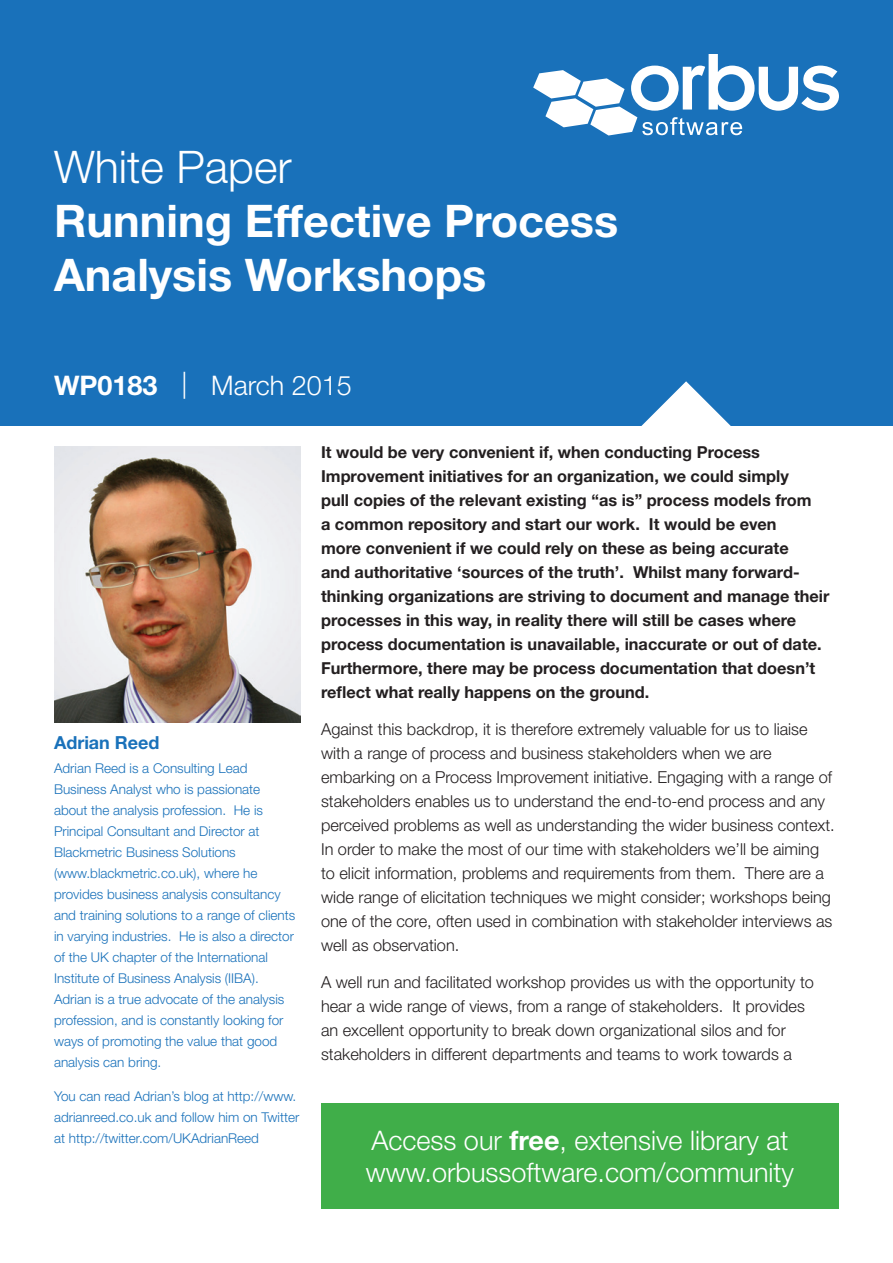
<style>
.page{position:relative;width:893px;height:1263px;background:#fff}
.page>*{position:absolute;margin:0;border:0;box-sizing:border-box;transform-origin:0 0}
.t1{font:700 45px/54px "Helvetica Neue LT Std";color:#fff}
.t2{font:300 45px "Helvetica Neue LT Std";color:#fff}
.t3{font:300 27px/32.4px "Helvetica Neue LT Std";color:#fff}
.t4{font:700 18px "Helvetica Neue LT Std";color:#1971ba}
.t5{font:300 16.5px/24px "Helvetica Neue LT Std";color:#231f20}
.t6{font:700 16.5px/24px "Helvetica Neue LT Std";color:#231f20}
.t7{font:300 13.5px/21px "Helvetica Neue LT Std";color:#1971ba}
.s1{font-weight:700}
</style>
<div class="page">
<div style="left:0;top:0;width:893px;height:425px;background:#1971ba"></div>
<svg style="left:533px;top:54px;width:306px;height:81px"></svg>
<svg style="left:641px;top:381px;width:90px;height:45px"></svg>
<img style="left:54px;top:446px;width:247px;height:277px">
<div style="left:321px;top:1103px;width:518px;height:106px;background:#40ae49"></div>
<p class="t2" style="left:54px;top:140px;width:239px">White Paper</p>
<p class="t1" style="left:54px;top:193px;width:566px">Running Effective Process<br>Analysis Workshops</p>
<p class="t3" style="left:54px;top:368px;width:299px"><span class="s1">WP0183</span> | March 2015</p>
<p class="t4" style="left:54px;top:732px;width:107px">Adrian Reed</p>
<p class="t7" style="left:54px;top:757px;width:243px">Adrian Reed is a Consulting Lead Business Analyst who is passionate about the analysis profession. He is Principal Consultant and Director at Blackmetric Business Solutions (www.blackmetric.co.uk), where he provides business analysis consultancy and training solutions to a range of clients in varying industries. He is also a director of the UK chapter of the International Institute of Business Analysis (IIBA).<br>Adrian is a true advocate of the analysis profession, and is constantly looking for ways of promoting the value that good analysis can bring.</p>
<p class="t7" style="left:54px;top:1085px;width:247px">You can read Adrian’s blog at http://www. adrianreed.co.uk and follow him on Twitter at http://twitter.com/UKAdrianReed</p>
<p class="t6" style="left:321px;top:440px;width:510px">It would be very convenient if, when conducting Process Improvement initiatives for an organization, we could simply<br>pull copies of the relevant existing “as is” process models from<br>a common repository and start our work. It would be even<br>more convenient if we could rely on these as being accurate<br>and authoritative ‘sources of the truth’. Whilst many forward&shy;thinking organizations are striving to document and manage their processes in this way, in reality there will still be cases where process documentation is unavailable, inaccurate or out of date.<br>Furthermore, there may be process documentation that doesn’t reflect what really happens on the ground.</p>
<p class="t5" style="left:321px;top:717px;width:515px">Against this backdrop, it is therefore extremely valuable for us to liaise with a range of process and business stakeholders when we are embarking on a Process Improvement initiative. Engaging with a range of stakeholders enables us to understand the end-to-end process and any perceived problems as well as understanding the wider business context.<br>In order to make the most of our time with stakeholders we’ll be aiming to elicit information, problems and requirements from them. There are a wide range of elicitation techniques we might consider; workshops being one of the core, often used in combination with stakeholder interviews as well as observation.</p>
<p class="t5" style="left:321px;top:970px;width:494px">A well run and facilitated workshop provides us with the opportunity to hear a wide range of views, from a range of stakeholders. It provides an excellent opportunity to break down organizational silos and for stakeholders in different departments and teams to work towards a</p>
<p class="t3" style="left:366px;top:1123px;width:430px">Access our <span class="s1">free</span>, extensive library at www.orbussoftware.com/community</p>
</div>
